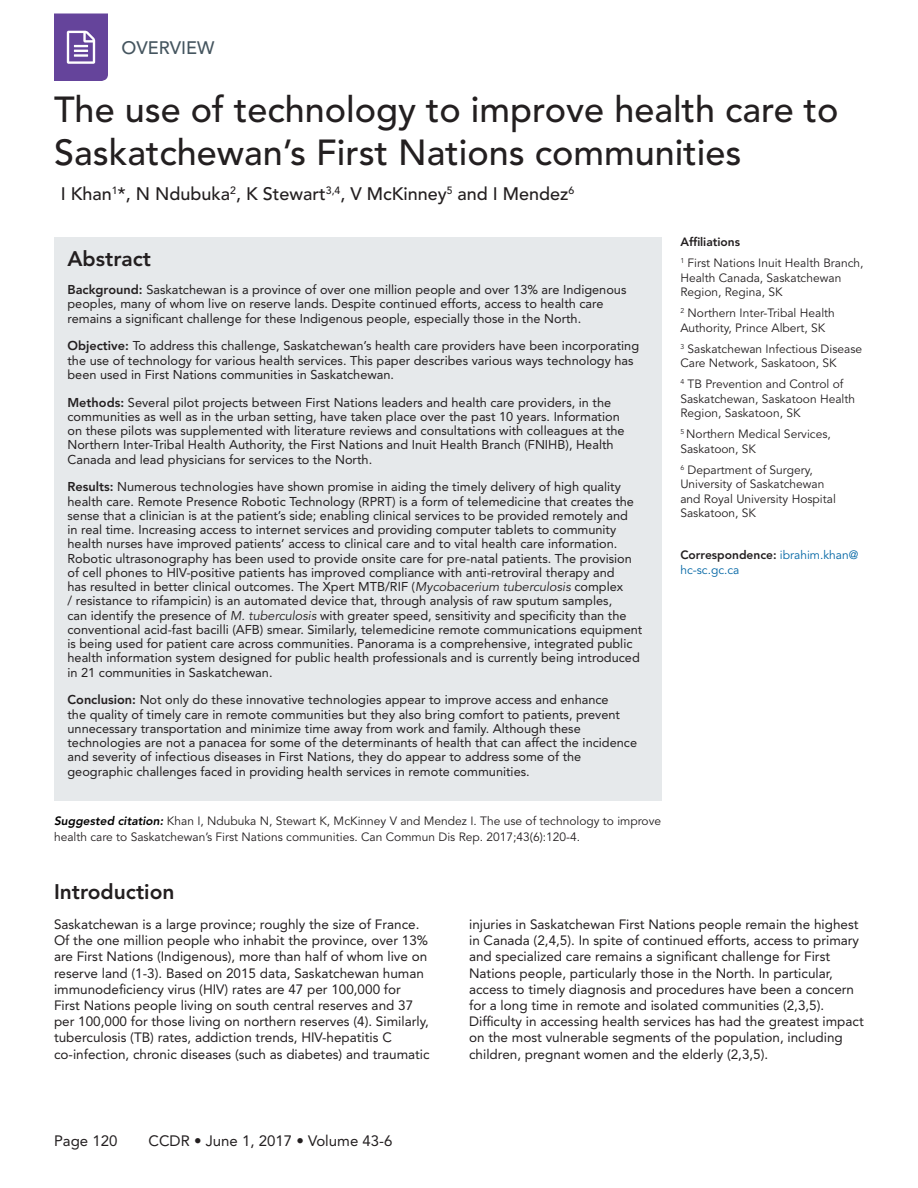
<style>
.page{position:relative;width:918px;height:1188px;background:#fff}
.page>*{position:absolute;margin:0;border:0;box-sizing:border-box;transform-origin:0 0}
.A_-_H2{font:500 36px/43.2px "Avenir LT Std";color:#231f20}
.A_-_H2_References_Sp{font:800 21px "Avenir LT Std";color:#231f20}
.A_-_H3{font:800 21px "Avenir LT Std";color:#231f20}
.A_-_Names{font:500 18px "Avenir LT Std";color:#231f20}
.A_-_Header_-_Left{font:500 18px "Avenir LT Std";color:#45555f}
.Footer_-_Left__Page{font:15px "Avenir LT Std";color:#231f20}
.A_-_Body{font:13.5px/16.2px "Avenir LT Std";color:#231f20}
.A_-_Body-2{font:12.75px/14.2px "Avenir LT Std";color:#231f20}
.A_-_Sidebar{font:12px/14.4px "Avenir LT Std";color:#231f20}
.A_-_Suggested_Citati{font:12px/16.5px "Avenir LT Std";color:#231f20}
.A_-_Sidebar-2{font:12px/14.4px "Avenir LT Std";color:#0065a4}
.A_-_Sidebar-3{font:800 12px "Avenir LT Std";color:#231f20}
.s1{font-weight:800}
.s2{font-style:italic}
.s3{font-weight:800;font-style:italic;color:#000}
.s4{font-weight:800;color:#231f20}
</style>
<div class="page">
<svg style="left:54px;top:14px;width:54px;height:67px;background:#7658a6"></svg>
<div style="left:54px;top:237px;width:608px;height:563px;background:#e6e9eb"></div>
<p class="A_-_Header_-_Left" style="left:122px;top:37px;width:94px">OVERVIEW</p>
<p class="A_-_H2" style="left:54px;top:89px;width:786px">The use of technology to improve health care to<br>Saskatchewan’s First Nations communities</p>
<p class="A_-_Names" style="left:61px;top:183px;width:515px">I Khan<sup>1</sup>*, N Ndubuka<sup>2</sup>, K Stewart<sup>3,4</sup>, V McKinney<sup>5</sup> and I Mendez<sup>6</sup></p>
<p class="A_-_H3" style="left:68px;top:247px;width:85px">Abstract</p>
<p class="A_-_Body-2" style="left:68px;top:283px;width:560px"><span class="s1">Background:</span> Saskatchewan is a province of over one million people and over 13% are Indigenous peoples, many of whom live on reserve lands. Despite continued efforts, access to health care remains a significant challenge for these Indigenous people, especially those in the North.</p>
<p class="A_-_Body-2" style="left:68px;top:339px;width:573px"><span class="s1">Objective:</span> To address this challenge, Saskatchewan’s health care providers have been incorporating the use of technology for various health services. This paper describes various ways technology has been used in First Nations communities in Saskatchewan.</p>
<p class="A_-_Body-2" style="left:68px;top:395px;width:559px"><span class="s1">Methods:</span> Several pilot projects between First Nations leaders and health care providers, in the communities as well as in the urban setting, have taken place over the past 10 years. Information on these pilots was supplemented with literature reviews and consultations with colleagues at the Northern Inter-Tribal Health Authority, the First Nations and Inuit Health Branch (FNIHB), Health Canada and lead physicians for services to the North.</p>
<p class="A_-_Body-2" style="left:68px;top:480px;width:576px"><span class="s1">Results:</span> Numerous technologies have shown promise in aiding the timely delivery of high quality health care. Remote Presence Robotic Technology (RPRT) is a form of telemedicine that creates the sense that a clinician is at the patient’s side; enabling clinical services to be provided remotely and<br>in real time. Increasing access to internet services and providing computer tablets to community health nurses have improved patients’ access to clinical care and to vital health care information.<br>Robotic ultrasonography has been used to provide onsite care for pre-natal patients. The provision of cell phones to HIV-positive patients has improved compliance with anti-retroviral therapy and<br>has resulted in better clinical outcomes. The Xpert MTB/RIF (<span class="s2">Mycobacerium tuberculosis</span> complex<br>/ resistance to rifampicin) is an automated device that, through analysis of raw sputum samples,<br>can identify the presence of <span class="s2">M. tuberculosis</span> with greater speed, sensitivity and specificity than the conventional acid-fast bacilli (AFB) smear. Similarly, telemedicine remote communications equipment is being used for patient care across communities. Panorama is a comprehensive, integrated public health information system designed for public health professionals and is currently being introduced in 21 communities in Saskatchewan.</p>
<p class="A_-_Body-2" style="left:68px;top:693px;width:571px"><span class="s1">Conclusion:</span> Not only do these innovative technologies appear to improve access and enhance<br>the quality of timely care in remote communities but they also bring comfort to patients, prevent unnecessary transportation and minimize time away from work and family. Although these technologies are not a panacea for some of the determinants of health that can affect the incidence and severity of infectious diseases in First Nations, they do appear to address some of the geographic challenges faced in providing health services in remote communities.</p>
<p class="A_-_Suggested_Citati" style="left:54px;top:813px;width:609px"><span class="s3">Suggested citation:</span> Khan I, Ndubuka N, Stewart K, McKinney V and Mendez I. The use of technology to improve health care to Saskatchewan’s First Nations communities. Can Commun Dis Rep. 2017;43(6):120-4.</p>
<p class="A_-_Sidebar-3" style="left:680px;top:235px;width:61px">Affiliations</p>
<p class="A_-_Sidebar" style="left:680px;top:256px;width:185px"><sup>1</sup> First Nations Inuit Health Branch,<br>Health Canada, Saskatchewan<br>Region, Regina, SK</p>
<p class="A_-_Sidebar" style="left:680px;top:306px;width:156px"><sup>2</sup> Northern Inter-Tribal Health<br>Authority, Prince Albert, SK</p>
<p class="A_-_Sidebar" style="left:680px;top:342px;width:183px"><sup>3</sup> Saskatchewan Infectious Disease<br>Care Network, Saskatoon, SK</p>
<p class="A_-_Sidebar" style="left:680px;top:377px;width:176px"><sup>4</sup> TB Prevention and Control of<br>Saskatchewan, Saskatoon Health<br>Region, Saskatoon, SK</p>
<p class="A_-_Sidebar" style="left:680px;top:427px;width:152px"><sup>5</sup> Northern Medical Services,<br>Saskatoon, SK</p>
<p class="A_-_Sidebar" style="left:680px;top:463px;width:157px"><sup>6</sup> Department of Surgery,<br>University of Saskatchewan and Royal University Hospital<br>Saskatoon, SK</p>
<p class="A_-_Sidebar-2" style="left:680px;top:548px;width:180px"><span class="s4">Correspondence:</span> ibrahim.khan@ hc-sc.gc.ca</p>
<p class="A_-_H2_References_Sp" style="left:54px;top:880px;width:122px">Introduction</p>
<p class="A_-_Body" style="left:54px;top:916px;width:377px">Saskatchewan is a large province; roughly the size of France.<br>Of the one million people who inhabit the province, over 13% are First Nations (Indigenous), more than half of whom live on reserve land (1-3). Based on 2015 data, Saskatchewan human immunodeficiency virus (HIV) rates are 47 per 100,000 for First Nations people living on south central reserves and 37 per 100,000 for those living on northern reserves (4). Similarly, tuberculosis (TB) rates, addiction trends, HIV-hepatitis C co-infection, chronic diseases (such as diabetes) and traumatic</p>
<p class="A_-_Body" style="left:469px;top:916px;width:396px">injuries in Saskatchewan First Nations people remain the highest in Canada (2,4,5). In spite of continued efforts, access to primary and specialized care remains a significant challenge for First Nations people, particularly those in the North. In particular, access to timely diagnosis and procedures have been a concern for a long time in remote and isolated communities (2,3,5).<br>Difficulty in accessing health services has had the greatest impact on the most vulnerable segments of the population, including children, pregnant women and the elderly (2,3,5).</p>
<p class="Footer_-_Left__Page" style="left:54px;top:1133px;width:65px">Page 120</p>
<p class="Footer_-_Left__Page" style="left:148px;top:1133px;width:246px">CCDR • June 1, 2017 • Volume 43-6</p>
</div>
